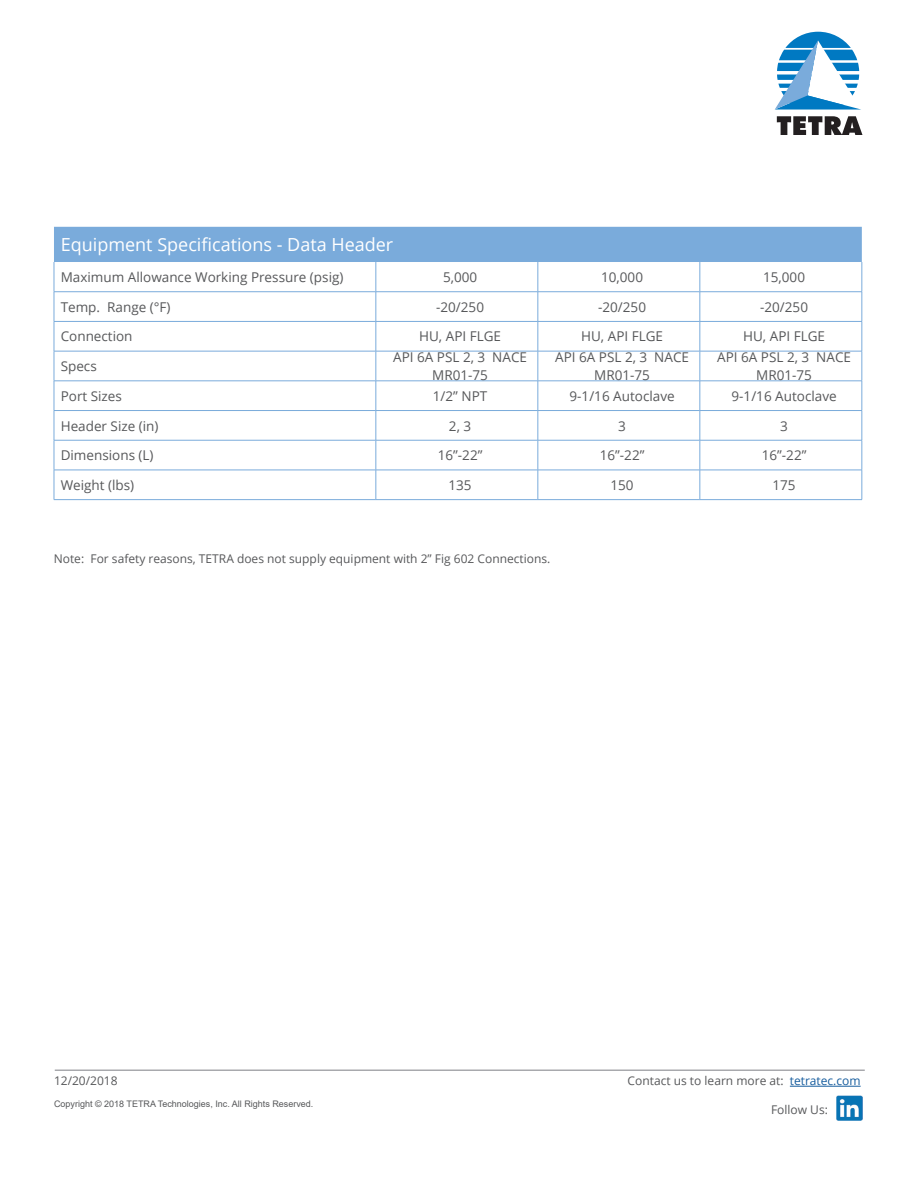
<style>
.page{position:relative;width:918px;height:1188px;background:#fff}
.page>*{position:absolute;margin:0;border:0;box-sizing:border-box;transform-origin:0 0}
.table_titles{font:18px "Open Sans";color:#fff}
.text_9{font:13.5px/18px "Open Sans";color:#57585a;text-align:center}
.note{font:12px "Open Sans";color:#57585a}
.t1{font:9px "Arial";color:#57585a}
.s1{color:#175d9e}
</style>
<div class="page">
<hr style="left:55px;top:1070px;width:810px;height:1px;background:#a8a9ad">
<svg style="left:777px;top:116px;width:85px;height:19px"></svg>
<svg style="left:775px;top:32px;width:86px;height:78px"></svg>
<img style="left:837px;top:1095px;width:25px;height:26px">
<hr style="left:790px;top:1086px;width:71px;height:1px;background:#175d9e">
<div style="left:54px;top:227px;width:808px;height:35px;background:#7aabdb"></div>
<svg style="left:55px;top:262px;width:807px;height:237px"></svg>
<hr style="left:54px;top:262px;width:1px;height:30px;background:#7aabdb">
<hr style="left:376px;top:262px;width:1px;height:30px;background:#7aabdb">
<hr style="left:538px;top:262px;width:1px;height:30px;background:#7aabdb">
<hr style="left:700px;top:262px;width:1px;height:30px;background:#7aabdb">
<hr style="left:862px;top:262px;width:1px;height:30px;background:#7aabdb">
<hr style="left:54px;top:291px;width:322px;height:1px;background:#7aabdb">
<hr style="left:376px;top:291px;width:162px;height:1px;background:#7aabdb">
<hr style="left:538px;top:291px;width:162px;height:1px;background:#7aabdb">
<hr style="left:700px;top:291px;width:162px;height:1px;background:#7aabdb">
<hr style="left:54px;top:321px;width:322px;height:1px;background:#7aabdb">
<svg style="left:54px;top:292px;width:1px;height:59px"></svg>
<hr style="left:376px;top:321px;width:162px;height:1px;background:#7aabdb">
<svg style="left:376px;top:292px;width:1px;height:59px"></svg>
<hr style="left:538px;top:321px;width:162px;height:1px;background:#7aabdb">
<svg style="left:538px;top:292px;width:1px;height:59px"></svg>
<hr style="left:700px;top:321px;width:162px;height:1px;background:#7aabdb">
<svg style="left:700px;top:292px;width:1px;height:59px"></svg>
<svg style="left:862px;top:292px;width:1px;height:59px"></svg>
<hr style="left:54px;top:351px;width:322px;height:1px;background:#7aabdb">
<hr style="left:54px;top:351px;width:1px;height:30px;background:#7aabdb">
<hr style="left:376px;top:351px;width:162px;height:1px;background:#7aabdb">
<hr style="left:376px;top:351px;width:1px;height:30px;background:#7aabdb">
<hr style="left:538px;top:351px;width:162px;height:1px;background:#7aabdb">
<hr style="left:538px;top:351px;width:1px;height:30px;background:#7aabdb">
<hr style="left:700px;top:351px;width:162px;height:1px;background:#7aabdb">
<hr style="left:700px;top:351px;width:1px;height:30px;background:#7aabdb">
<hr style="left:862px;top:351px;width:1px;height:30px;background:#7aabdb">
<hr style="left:54px;top:381px;width:322px;height:1px;background:#7aabdb">
<hr style="left:376px;top:381px;width:162px;height:1px;background:#7aabdb">
<hr style="left:538px;top:381px;width:162px;height:1px;background:#7aabdb">
<hr style="left:700px;top:381px;width:162px;height:1px;background:#7aabdb">
<hr style="left:54px;top:410px;width:322px;height:1px;background:#7aabdb">
<svg style="left:54px;top:381px;width:1px;height:59px"></svg>
<hr style="left:376px;top:410px;width:162px;height:1px;background:#7aabdb">
<svg style="left:376px;top:381px;width:1px;height:59px"></svg>
<hr style="left:538px;top:410px;width:162px;height:1px;background:#7aabdb">
<svg style="left:538px;top:381px;width:1px;height:59px"></svg>
<hr style="left:700px;top:410px;width:162px;height:1px;background:#7aabdb">
<svg style="left:700px;top:381px;width:1px;height:59px"></svg>
<svg style="left:862px;top:381px;width:1px;height:59px"></svg>
<hr style="left:54px;top:440px;width:322px;height:1px;background:#7aabdb">
<hr style="left:54px;top:440px;width:1px;height:30px;background:#7aabdb">
<hr style="left:376px;top:440px;width:162px;height:1px;background:#7aabdb">
<hr style="left:376px;top:440px;width:1px;height:30px;background:#7aabdb">
<hr style="left:538px;top:440px;width:162px;height:1px;background:#7aabdb">
<hr style="left:538px;top:440px;width:1px;height:30px;background:#7aabdb">
<hr style="left:700px;top:440px;width:162px;height:1px;background:#7aabdb">
<hr style="left:700px;top:440px;width:1px;height:30px;background:#7aabdb">
<hr style="left:862px;top:440px;width:1px;height:30px;background:#7aabdb">
<hr style="left:54px;top:470px;width:322px;height:1px;background:#7aabdb">
<svg style="left:54px;top:470px;width:1px;height:29px"></svg>
<hr style="left:376px;top:470px;width:162px;height:1px;background:#7aabdb">
<svg style="left:376px;top:470px;width:1px;height:29px"></svg>
<hr style="left:538px;top:470px;width:162px;height:1px;background:#7aabdb">
<svg style="left:538px;top:470px;width:1px;height:29px"></svg>
<hr style="left:700px;top:470px;width:162px;height:1px;background:#7aabdb">
<svg style="left:700px;top:470px;width:1px;height:29px"></svg>
<svg style="left:862px;top:470px;width:1px;height:29px"></svg>
<hr style="left:54px;top:499px;width:322px;height:1px;background:#7aabdb">
<hr style="left:376px;top:499px;width:162px;height:1px;background:#7aabdb">
<hr style="left:538px;top:499px;width:162px;height:1px;background:#7aabdb">
<hr style="left:700px;top:499px;width:162px;height:1px;background:#7aabdb">
<p class="table_titles" style="left:61px;top:232px;width:334px">Equipment Specifications - Data Header</p>
<p class="text_9" style="left:61px;top:268px;width:284px">Maximum Allowance Working Pressure (psig)</p>
<p class="text_9" style="left:443px;top:268px;width:36px">5,000</p>
<p class="text_9" style="left:601px;top:268px;width:43px">10,000</p>
<p class="text_9" style="left:763px;top:268px;width:43px">15,000</p>
<p class="text_9" style="left:61px;top:298px;width:111px">Temp. Range (°F)</p>
<p class="text_9" style="left:436px;top:298px;width:49px">-20/250</p>
<p class="text_9" style="left:598px;top:298px;width:49px">-20/250</p>
<p class="text_9" style="left:760px;top:298px;width:49px">-20/250</p>
<p class="text_9" style="left:61px;top:327px;width:73px">Connection</p>
<p class="text_9" style="left:419px;top:327px;width:83px">HU, API FLGE</p>
<p class="text_9" style="left:581px;top:327px;width:83px">HU, API FLGE</p>
<p class="text_9" style="left:743px;top:327px;width:83px">HU, API FLGE</p>
<p class="text_9" style="left:61px;top:357px;width:38px">Specs</p>
<p class="text_9" style="left:393px;top:348px;width:135px">API 6A PSL 2, 3 NACE<br>MR01-75</p>
<p class="text_9" style="left:555px;top:348px;width:135px">API 6A PSL 2, 3 NACE<br>MR01-75</p>
<p class="text_9" style="left:717px;top:348px;width:135px">API 6A PSL 2, 3 NACE<br>MR01-75</p>
<p class="text_9" style="left:61px;top:387px;width:63px">Port Sizes</p>
<p class="text_9" style="left:433px;top:387px;width:56px">1/2” NPT</p>
<p class="text_9" style="left:570px;top:387px;width:107px">9-1/16 Autoclave</p>
<p class="text_9" style="left:732px;top:387px;width:107px">9-1/16 Autoclave</p>
<p class="text_9" style="left:61px;top:416px;width:99px">Header Size (in)</p>
<p class="text_9" style="left:449px;top:416px;width:24px">2, 3</p>
<p class="text_9" style="left:618px;top:416px;width:9px">3</p>
<p class="text_9" style="left:780px;top:416px;width:9px">3</p>
<p class="text_9" style="left:61px;top:446px;width:94px">Dimensions (L)</p>
<p class="text_9" style="left:438px;top:446px;width:46px">16”-22”</p>
<p class="text_9" style="left:600px;top:446px;width:46px">16”-22”</p>
<p class="text_9" style="left:762px;top:446px;width:46px">16”-22”</p>
<p class="text_9" style="left:61px;top:476px;width:75px">Weight (lbs)</p>
<p class="text_9" style="left:449px;top:476px;width:25px">135</p>
<p class="text_9" style="left:611px;top:476px;width:25px">150</p>
<p class="text_9" style="left:773px;top:476px;width:25px">175</p>
<p class="note" style="left:54px;top:550px;width:498px">Note: For safety reasons, TETRA does not supply equipment with 2” Fig 602 Connections.</p>
<p class="note" style="left:54px;top:1073px;width:65px">12/20/2018</p>
<p class="t1" style="left:54px;top:1097px;width:261px">Copyright © 2018 TETRA Technologies, Inc. All Rights Reserved.</p>
<p class="note" style="left:628px;top:1073px;width:235px">Contact us to learn more at: <span class="s1">tetratec.com</span></p>
<p class="note" style="left:771px;top:1102px;width:58px">Follow Us:</p>
</div>
